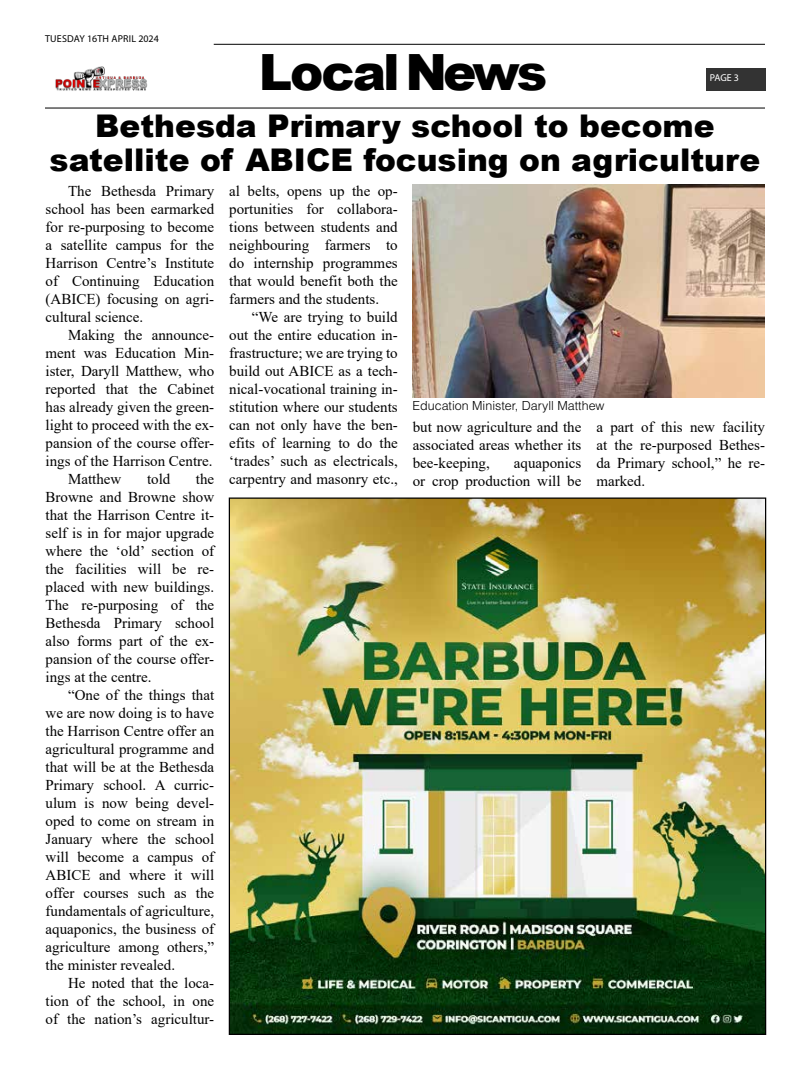
<style>
.page{position:relative;width:810px;height:1080px;background:#fff}
.page>*{position:absolute;margin:0;border:0;box-sizing:border-box;transform-origin:0 0}
.t1{font:900 50px "Arial";letter-spacing:-.06em;color:#000}
.t2{font:900 31.25px/33.8px "Arial";color:#000;text-align:center}
.t3{font:15px/18px "Times New Roman";color:#000;text-align:justify}
.t4{font:300 12.5px "Helvetica LT Std";color:#000}
.t5{font:10px "Myriad Pro";letter-spacing:.02em;color:#000}
.t6{font:10px "Myriad Pro";color:#fff}
</style>
<div class="page">
<hr style="left:45px;top:107px;width:720px;height:2px;background:#333">
<hr style="left:214px;top:44px;width:551px;height:1px;background:#333">
<div style="left:706px;top:68px;width:60px;height:23px;background:#333"></div>
<img style="left:55px;top:66px;width:93px;height:25px">
<img style="left:231px;top:500px;width:533px;height:533px">
<img style="left:412px;top:184px;width:353px;height:214px">
<p class="t5" style="left:45px;top:33px;width:115px">TUESDAY 16TH APRIL 2024</p>
<h1 class="t1" style="left:259px;top:36px;width:290px">Local News</h1>
<p class="t6" style="left:710px;top:72px;width:31px">PAGE 3</p>
<h2 class="t2" style="left:50px;top:108px;width:712px">Bethesda Primary school to become satellite of ABICE focusing on agriculture</h2>
<p class="t3" style="left:46px;top:181px;width:170px;text-indent:22px">The Bethesda Primary school has been earmarked for re-purposing to become a satellite campus for the Harrison Centre’s Institute of Continuing Education (ABICE) focusing on agri&shy;cultural science.</p>
<p class="t3" style="left:68px;top:325px;width:148px">Making the announce-</p>
<p class="t3" style="left:46px;top:343px;width:170px">ment was Education Min-</p>
<p class="t3" style="left:46px;top:361px;width:170px">ister, Daryll Matthew, who</p>
<p class="t3" style="left:46px;top:379px;width:170px">reported that the Cabinet</p>
<p class="t3" style="left:46px;top:397px;width:170px">has already given the green-</p>
<p class="t3" style="left:46px;top:415px;width:170px">light to proceed with the ex-</p>
<p class="t3" style="left:46px;top:433px;width:170px">pansion of the course offer-</p>
<p class="t3" style="left:46px;top:451px;width:169px">ings of the Harrison Centre.</p>
<p class="t3" style="left:68px;top:469px;width:55px">Matthew</p>
<p class="t3" style="left:147px;top:469px;width:25px">told</p>
<p class="t3" style="left:46px;top:469px;width:170px;text-indent:150px">the Browne and Browne show that the Harrison Centre it&shy;self is in for major upgrade where the ‘old’ section of the facilities will be re&shy;placed with new buildings.<br>The re-purposing of the Bethesda Primary school also forms part of the ex&shy;pansion of the course offer&shy;ings at the centre.</p>
<p class="t3" style="left:46px;top:685px;width:170px;text-indent:22px">“One of the things that we are now doing is to have the Harrison Centre offer an agricultural programme and that will be at the Bethesda Primary school. A curric&shy;ulum is now being devel&shy;oped to come on stream in January where the school will become a campus of ABICE and where it will offer courses such as the fundamentals of agriculture, aquaponics, the business of agriculture among others,” the minister revealed.</p>
<p class="t3" style="left:46px;top:973px;width:170px;text-indent:22px">He noted that the loca&shy;tion of the school, in one of the nation’s agricultur-</p>
<p class="t3" style="left:229px;top:181px;width:170px">al belts, opens up the op&shy;portunities for collabora&shy;tions between students and neighbouring farmers to do internship programmes that would benefit both the farmers and the students.</p>
<p class="t3" style="left:229px;top:307px;width:170px;text-indent:22px">“We are trying to build out the entire education in&shy;frastructure; we are trying to build out ABICE as a tech&shy;nical-vocational training in&shy;stitution where our students can not only have the ben&shy;efits of learning to do the ‘trades’ such as electricals, carpentry and masonry etc.,</p>
<p class="t4" style="left:412px;top:398px;width:194px">Education Minister, Daryll Matthew</p>
<p class="t3" style="left:413px;top:417px;width:170px">but now agriculture and the associated areas whether its bee-keeping,</p>
<p class="t3" style="left:413px;top:453px;width:170px;text-align:right">aquaponics<br>or crop production will be</p>
<p class="t3" style="left:596px;top:417px;width:170px">a part of this new facility at the re-purposed Bethes&shy;da Primary school,” he re&shy;marked.</p>
</div>
